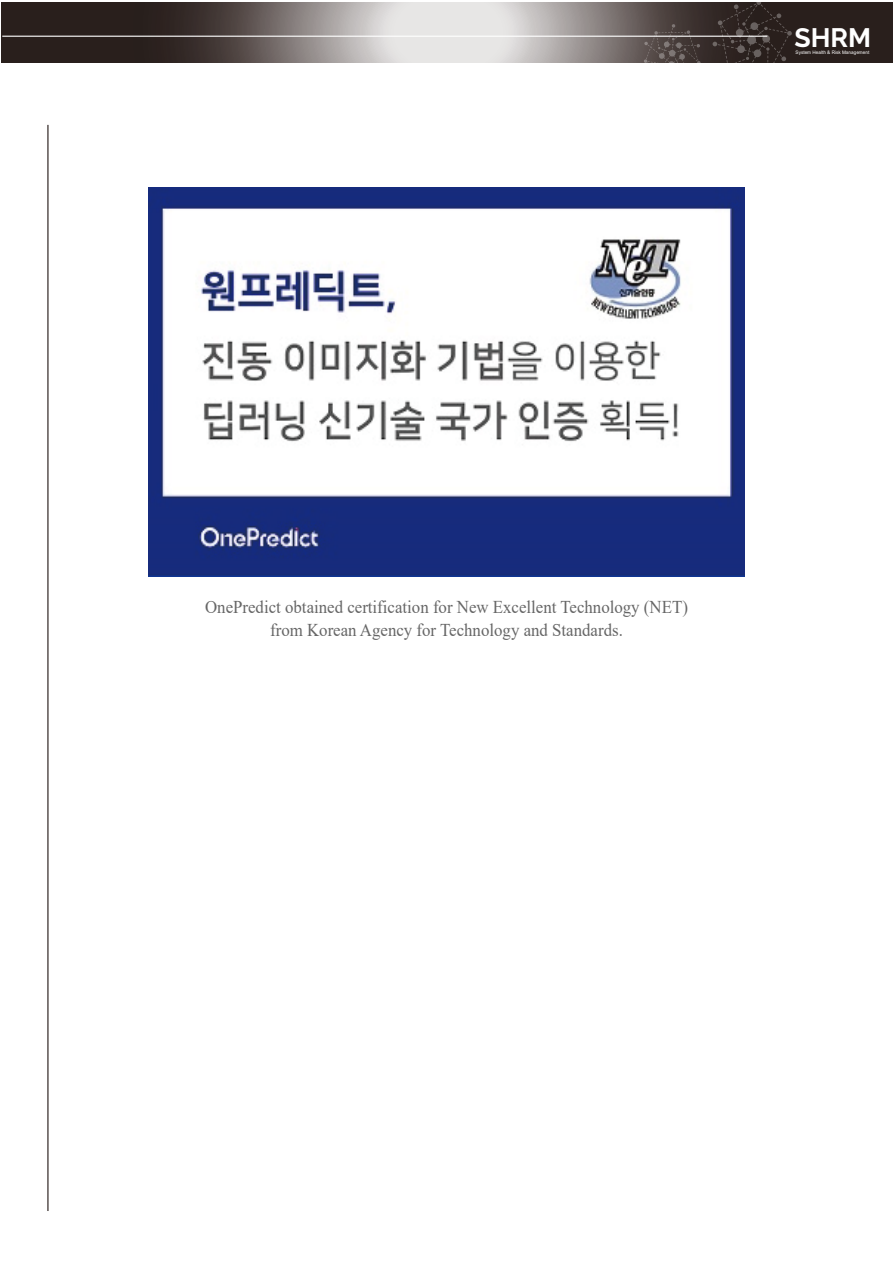
<style>
.page{position:relative;width:893px;height:1263px;background:#fff}
.page>*{position:absolute;margin:0;border:0;box-sizing:border-box;transform-origin:0 0}
.t1{font:700 26.55px "Raleway";color:#fff}
.t2{font:18px/22.5px "Times New Roman";color:#666;text-align:center;scale:.94 1}
.t3{font:4.8px "Arial";color:#fff}
</style>
<div class="page">
<svg style="left:1px;top:2px;width:892px;height:60px;background:#736c6a"></svg>
<hr style="left:2px;top:36px;width:765px;height:1px;background:#fff">
<svg style="left:644px;top:24px;width:57px;height:39px;background:#564c49"></svg>
<svg style="left:713px;top:2px;width:79px;height:61px;background:#362c2a"></svg>
<hr style="left:47px;top:125px;width:2px;height:1086px;background:#221815">
<img style="left:149px;top:187px;width:595px;height:390px">
<h1 class="t1" style="left:794px;top:22px;width:78px">SHRM</h1>
<p class="t3" style="left:796px;top:49px;width:75px">System Health &amp; Risk Management</p>
<p class="t2" style="left:205px;top:595px;width:515px">OnePredict obtained certification for New Excellent Technology (NET) from Korean Agency for Technology and Standards.</p>
</div>
